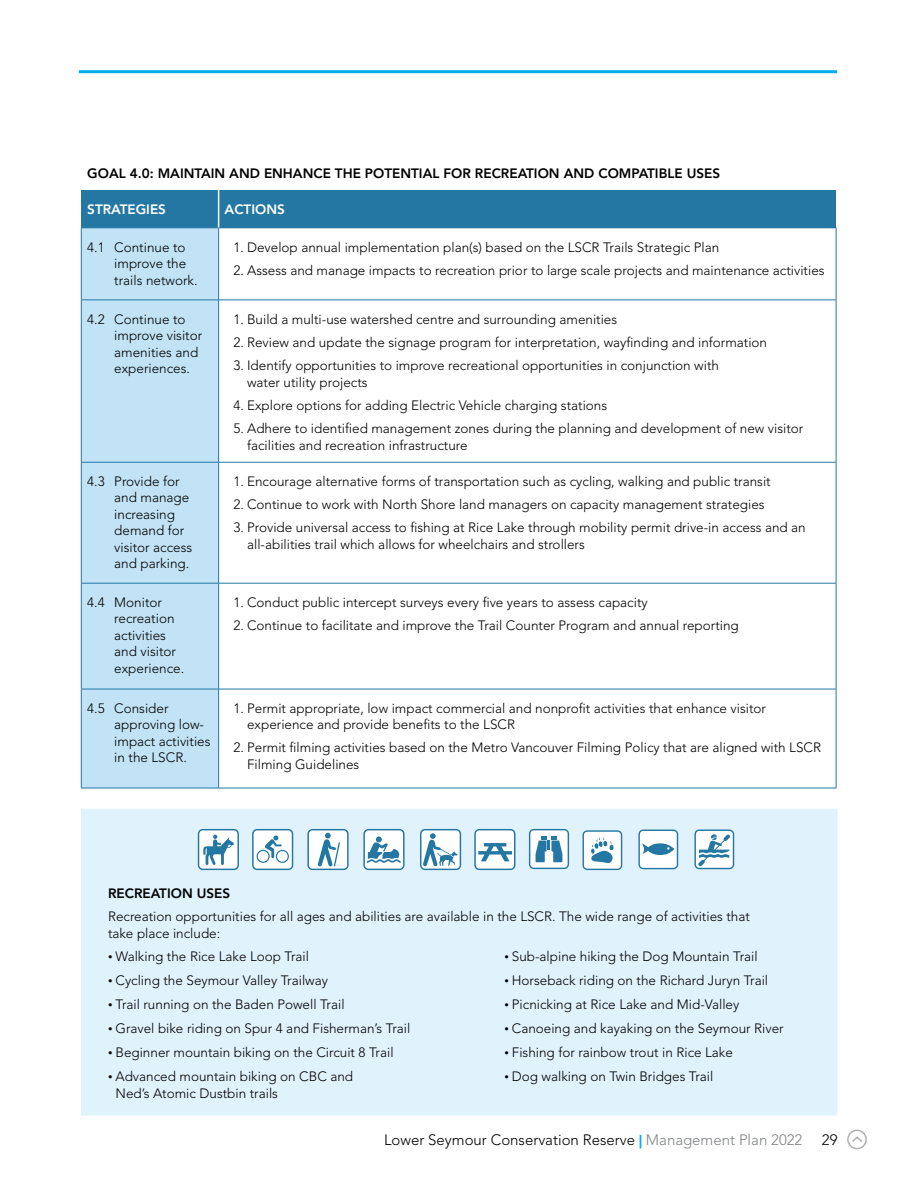
<style>
.page{position:relative;width:918px;height:1188px;background:#fff}
.page>*{position:absolute;margin:0;border:0;box-sizing:border-box;transform-origin:0 0}
.t1{font:300 15px "Avenir LT Std";color:#000}
.table_numbered{font:300 13.5px/16.5px "Avenir LT Std";color:#000}
.table_bulk{font:300 13.5px/16.5px "Avenir LT Std";color:#000}
.table_chart_name{font:800 13.5px "Avenir LT Std";color:#000}
.table_header{font:800 13.5px "Avenir LT Std";color:#fff}
.s1{font-size:9px}
.s2{font-weight:900;font-size:13.5px;color:#00aeef}
.s3{color:#808285}
</style>
<div class="page">
<div style="left:81px;top:190px;width:138px;height:38px;background:#2477a3"></div>
<div style="left:219px;top:190px;width:617px;height:38px;background:#2477a3"></div>
<div style="left:82px;top:229px;width:136px;height:559px;background:#c1e3f5"></div>
<hr style="left:81px;top:228px;width:138px;height:1px;background:#2477a3">
<hr style="left:81px;top:228px;width:1px;height:72px;background:#2477a3">
<hr style="left:219px;top:228px;width:617px;height:1px;background:#2477a3">
<hr style="left:218px;top:228px;width:1px;height:72px;background:#2477a3">
<hr style="left:836px;top:228px;width:1px;height:72px;background:#2477a3">
<hr style="left:81px;top:300px;width:138px;height:1px;background:#2477a3">
<hr style="left:81px;top:300px;width:1px;height:162px;background:#2477a3">
<hr style="left:219px;top:300px;width:617px;height:1px;background:#2477a3">
<hr style="left:218px;top:300px;width:1px;height:162px;background:#2477a3">
<hr style="left:836px;top:300px;width:1px;height:162px;background:#2477a3">
<hr style="left:81px;top:462px;width:138px;height:1px;background:#2477a3">
<hr style="left:81px;top:463px;width:1px;height:120px;background:#2477a3">
<hr style="left:219px;top:462px;width:617px;height:1px;background:#2477a3">
<hr style="left:218px;top:463px;width:1px;height:120px;background:#2477a3">
<hr style="left:836px;top:463px;width:1px;height:120px;background:#2477a3">
<hr style="left:81px;top:583px;width:138px;height:1px;background:#2477a3">
<hr style="left:81px;top:584px;width:1px;height:105px;background:#2477a3">
<hr style="left:219px;top:583px;width:617px;height:1px;background:#2477a3">
<hr style="left:218px;top:584px;width:1px;height:105px;background:#2477a3">
<hr style="left:836px;top:584px;width:1px;height:105px;background:#2477a3">
<hr style="left:81px;top:689px;width:138px;height:1px;background:#2477a3">
<hr style="left:81px;top:689px;width:1px;height:99px;background:#2477a3">
<hr style="left:219px;top:689px;width:617px;height:1px;background:#2477a3">
<hr style="left:218px;top:689px;width:1px;height:99px;background:#2477a3">
<hr style="left:836px;top:689px;width:1px;height:99px;background:#2477a3">
<hr style="left:81px;top:788px;width:138px;height:1px;background:#2477a3">
<hr style="left:219px;top:788px;width:617px;height:1px;background:#2477a3">
<hr style="left:218px;top:190px;width:1px;height:38px;background:#fff">
<div style="left:81px;top:809px;width:757px;height:307px;background:#e0f3fd"></div>
<svg style="left:198px;top:829px;width:41px;height:41px"></svg>
<svg style="left:252px;top:829px;width:41px;height:41px"></svg>
<svg style="left:307px;top:829px;width:42px;height:41px"></svg>
<svg style="left:363px;top:829px;width:42px;height:41px"></svg>
<svg style="left:420px;top:829px;width:41px;height:41px"></svg>
<svg style="left:474px;top:829px;width:41px;height:41px"></svg>
<svg style="left:529px;top:829px;width:40px;height:40px"></svg>
<svg style="left:583px;top:830px;width:39px;height:40px"></svg>
<svg style="left:638px;top:830px;width:40px;height:39px"></svg>
<svg style="left:694px;top:829px;width:40px;height:40px"></svg>
<hr style="left:79px;top:70px;width:758px;height:3px;background:#00aeef">
<div style="left:847px;top:1130px;width:20px;height:19px;border:2px solid #b2b2b2;border-radius:50%"></div>
<svg style="left:850px;top:1135px;width:14px;height:9px"></svg>
<p class="table_chart_name" style="left:87px;top:166px;width:634px">GOAL 4.0: MAINTAIN AND ENHANCE THE POTENTIAL FOR RECREATION AND COMPATIBLE USES</p>
<p class="table_header" style="left:87px;top:201px;width:80px">STRATEGIES</p>
<p class="table_header" style="left:225px;top:201px;width:62px">ACTIONS</p>
<p class="table_bulk" style="left:114px;top:239px;width:85px;text-indent:-27px">4.1 Continue to improve the trails network.</p>
<p class="table_numbered" style="left:234px;top:239px;width:487px">1. Develop annual implementation plan(s) based on the LSCR Trails Strategic Plan</p>
<p class="table_numbered" style="left:234px;top:262px;width:592px">2. Assess and manage impacts to recreation prior to large scale projects and maintenance activities</p>
<p class="table_bulk" style="left:114px;top:311px;width:90px;text-indent:-27px">4.2 Continue to improve visitor amenities and experiences.</p>
<p class="table_numbered" style="left:234px;top:311px;width:385px">1. Build a multi-use watershed centre and surrounding amenities</p>
<p class="table_numbered" style="left:234px;top:334px;width:535px">2. Review and update the signage program for interpretation, wayfinding and information</p>
<p class="table_numbered" style="left:247px;top:357px;width:473px;text-indent:-14px">3. Identify opportunities to improve recreational opportunities in conjunction with water utility projects</p>
<p class="table_numbered" style="left:234px;top:397px;width:375px">4. Explore options for adding Electric Vehicle charging stations</p>
<p class="table_numbered" style="left:247px;top:420px;width:558px;text-indent:-14px">5. Adhere to identified management zones during the planning and development of new visitor facilities and recreation infrastructure</p>
<p class="table_bulk" style="left:114px;top:473px;width:80px;text-indent:-27px">4.3 Provide for and manage increasing demand for visitor access and parking.</p>
<p class="table_numbered" style="left:234px;top:473px;width:539px">1. Encourage alternative forms of transportation such as cycling, walking and public transit</p>
<p class="table_numbered" style="left:234px;top:496px;width:533px">2. Continue to work with North Shore land managers on capacity management strategies</p>
<p class="table_numbered" style="left:247px;top:520px;width:560px;text-indent:-14px">3. Provide universal access to fishing at Rice Lake through mobility permit drive-in access and an all-abilities trail which allows for wheelchairs and strollers</p>
<p class="table_bulk" style="left:114px;top:594px;width:72px;text-indent:-27px">4.4 Monitor recreation activities and visitor experience.</p>
<p class="table_numbered" style="left:234px;top:594px;width:416px">1. Conduct public intercept surveys every five years to assess capacity</p>
<p class="table_numbered" style="left:234px;top:617px;width:507px">2. Continue to facilitate and improve the Trail Counter Program and annual reporting</p>
<p class="table_bulk" style="left:114px;top:700px;width:98px;text-indent:-27px">4.5 Consider approving low&shy;impact activities in the LSCR.</p>
<p class="table_numbered" style="left:247px;top:700px;width:520px;text-indent:-14px">1. Permit appropriate, low impact commercial and nonprofit activities that enhance visitor experience and provide benefits to the LSCR</p>
<p class="table_numbered" style="left:247px;top:740px;width:575px;text-indent:-14px">2. Permit filming activities based on the Metro Vancouver Filming Policy that are aligned with LSCR<br>Filming Guidelines</p>
<p class="table_chart_name" style="left:108px;top:885px;width:124px">RECREATION USES</p>
<p class="table_bulk" style="left:108px;top:908px;width:644px">Recreation opportunities for all ages and abilities are available in the LSCR. The wide range of activities that take place include:</p>
<p class="table_numbered" style="left:108px;top:948px;width:203px"><span class="s1">•</span> Walking the Rice Lake Loop Trail</p>
<p class="table_numbered" style="left:108px;top:972px;width:222px"><span class="s1">•</span> Cycling the Seymour Valley Trailway</p>
<p class="table_numbered" style="left:108px;top:996px;width:238px"><span class="s1">•</span> Trail running on the Baden Powell Trail</p>
<p class="table_numbered" style="left:108px;top:1020px;width:304px"><span class="s1">•</span> Gravel bike riding on Spur 4 and Fisherman’s Trail</p>
<p class="table_numbered" style="left:108px;top:1044px;width:287px"><span class="s1">•</span> Beginner mountain biking on the Circuit 8 Trail</p>
<p class="table_numbered" style="left:116px;top:1068px;width:239px;text-indent:-8px"><span class="s1">•</span> Advanced mountain biking on CBC and<br>Ned’s Atomic Dustbin trails</p>
<p class="table_numbered" style="left:504px;top:948px;width:255px"><span class="s1">•</span> Sub-alpine hiking the Dog Mountain Trail</p>
<p class="table_numbered" style="left:504px;top:972px;width:265px"><span class="s1">•</span> Horseback riding on the Richard Juryn Trail</p>
<p class="table_numbered" style="left:504px;top:996px;width:237px"><span class="s1">•</span> Picnicking at Rice Lake and Mid-Valley</p>
<p class="table_numbered" style="left:504px;top:1020px;width:281px"><span class="s1">•</span> Canoeing and kayaking on the Seymour River</p>
<p class="table_numbered" style="left:504px;top:1044px;width:230px"><span class="s1">•</span> Fishing for rainbow trout in Rice Lake</p>
<p class="table_numbered" style="left:504px;top:1068px;width:211px"><span class="s1">•</span> Dog walking on Twin Bridges Trail</p>
<p class="t1" style="left:384px;top:1131px;width:420px">Lower Seymour Conservation Reserve <span class="s2">|</span> <span class="s3">Management Plan 2022</span></p>
<p class="t1" style="left:822px;top:1131px;width:17px">29</p>
</div>
